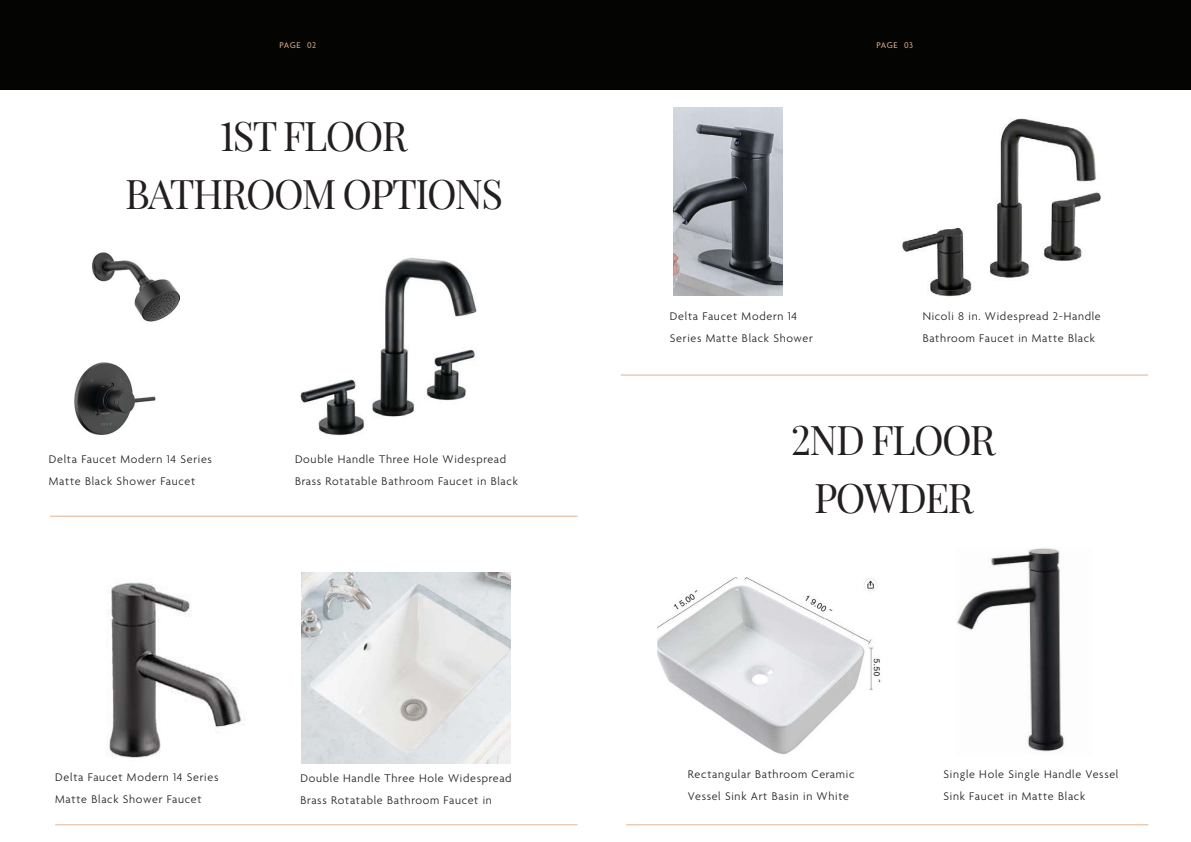
<style>
.page{position:relative;width:1191px;height:842px;background:#fff}
.page>*{position:absolute;margin:0;border:0;box-sizing:border-box;transform-origin:0 0}
.Title_40_pt___All_Ca{font:40px "Playfair Display";letter-spacing:-.04em;color:#231f20}
.t1{font:300 12px/22px "Agenda";letter-spacing:.06em;color:#231f20}
.Body_9_pt___All_Caps{font:9px "Agenda";letter-spacing:.055em;color:#e1b390}
</style>
<div class="page">
<div style="left:0;top:0;width:595px;height:89px;background:#040503"></div>
<div style="left:595px;top:0;width:596px;height:89px;background:#040503"></div>
<img style="left:74px;top:252px;width:106px;height:183px">
<img style="left:300px;top:258px;width:177px;height:177px">
<img style="left:302px;top:573px;width:209px;height:190px">
<img style="left:106px;top:582px;width:140px;height:176px">
<img style="left:674px;top:107px;width:108px;height:188px">
<img style="left:902px;top:118px;width:199px;height:179px">
<img style="left:957px;top:548px;width:107px;height:204px">
<img style="left:658px;top:578px;width:223px;height:176px">
<hr style="left:55px;top:824px;width:522px;height:1px;background:#e1b390">
<hr style="left:50px;top:516px;width:527px;height:1px;background:#e1b390">
<hr style="left:626px;top:824px;width:522px;height:1px;background:#e1b390">
<hr style="left:620px;top:375px;width:528px;height:1px;background:#e1b390">
<p class="Body_9_pt___All_Caps" style="left:279px;top:40px;width:38px">PAGE 02</p>
<p class="Body_9_pt___All_Caps" style="left:876px;top:40px;width:38px">PAGE 03</p>
<p class="Title_40_pt___All_Ca" style="left:220px;top:105px;width:189px">1ST FLOOR</p>
<p class="Title_40_pt___All_Ca" style="left:125px;top:163px;width:379px">BATHROOM OPTIONS</p>
<p class="t1" style="left:49px;top:449px;width:165px">Delta Faucet Modern 14 Series<br>Matte Black Shower Faucet</p>
<p class="t1" style="left:295px;top:449px;width:224px">Double Handle Three Hole Widespread<br>Brass Rotatable Bathroom Faucet in Black</p>
<p class="t1" style="left:55px;top:766px;width:165px">Delta Faucet Modern 14 Series<br>Matte Black Shower Faucet</p>
<p class="t1" style="left:300px;top:767px;width:213px">Double Handle Three Hole Widespread<br>Brass Rotatable Bathroom Faucet in</p>
<p class="t1" style="left:670px;top:306px;width:145px">Delta Faucet Modern 14<br>Series Matte Black Shower</p>
<p class="t1" style="left:922px;top:306px;width:180px">Nicoli 8 in. Widespread 2-Handle</p>
<p class="t1" style="left:922px;top:328px;width:174px">Bathroom Faucet in Matte Black</p>
<p class="Title_40_pt___All_Ca" style="left:791px;top:409px;width:206px">2ND FLOOR</p>
<p class="Title_40_pt___All_Ca" style="left:814px;top:467px;width:161px">POWDER</p>
<p class="t1" style="left:688px;top:764px;width:168px">Rectangular Bathroom Ceramic<br>Vessel Sink Art Basin in White</p>
<p class="t1" style="left:943px;top:764px;width:176px">Single Hole Single Handle Vessel<br>Sink Faucet in Matte Black</p>
</div>
